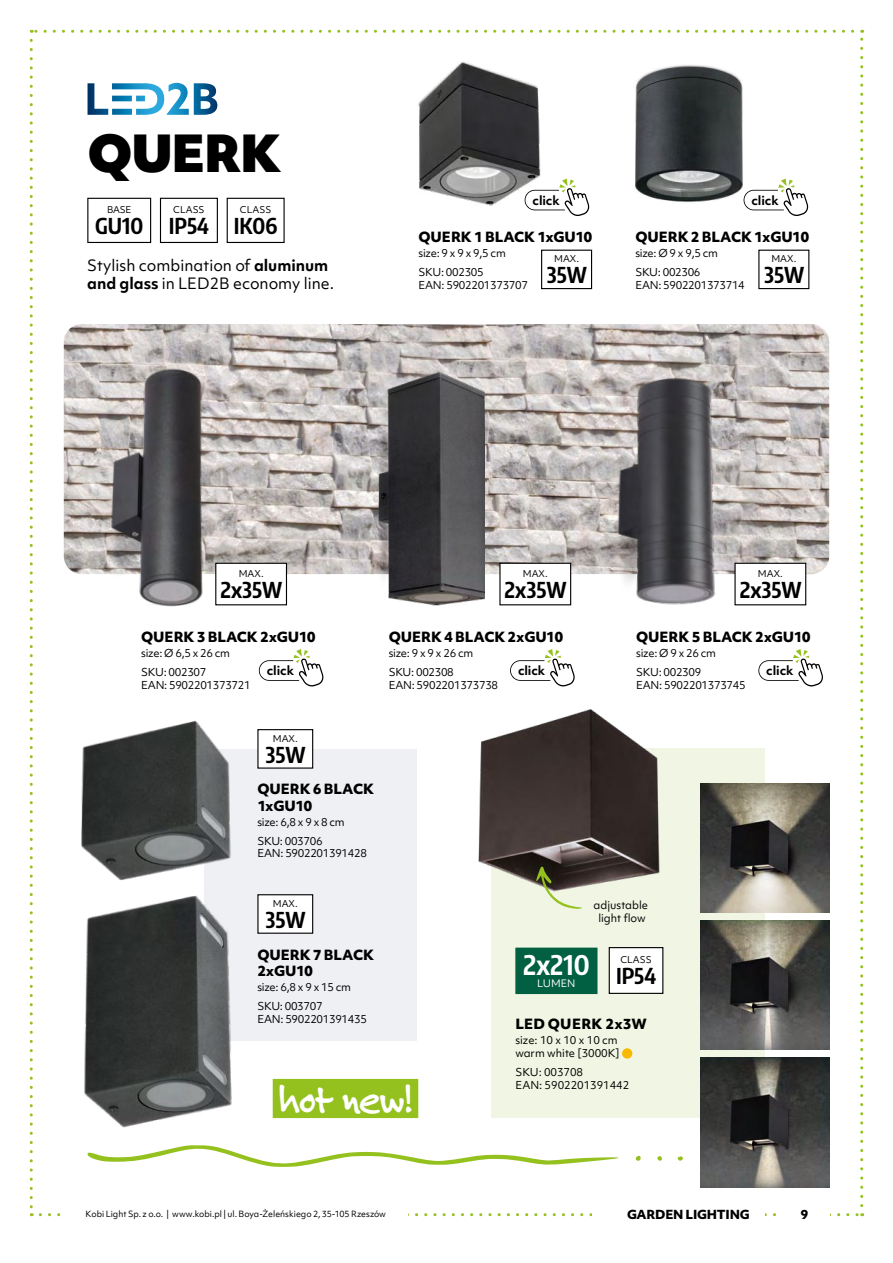
<style>
.page{position:relative;width:893px;height:1263px;background:#fff}
.page>*{position:absolute;margin:0;border:0;box-sizing:border-box;transform-origin:0 0}
.t1{font:900 48.9px "Objektiv Mk 1";letter-spacing:-.025em;color:#000}
.t2{font:700 42px "Felt Tip Roman";letter-spacing:-.045em;color:#fff}
.t3{font:700 27.15px "Encode Sans Compressed";color:#fff}
.t4{font:700 21.9px "Encode Sans Compressed";color:#000}
.t5{font:15px/18px "Objektiv Mk 1";color:#000}
.t6{font:800 13.5px/16.2px "Objektiv Mk 1";letter-spacing:-.01em;color:#000}
.t7{font:800 13.5px "Objektiv Mk 1";letter-spacing:.015em;color:#000}
.t8{font:700 12px "Objektiv Mk 1";color:#000}
.t9{font:800 12px "Objektiv Mk 1";letter-spacing:-.02em;color:#000}
.t10{font:10.5px/19.2px "Objektiv Mk 1";letter-spacing:-.025em;color:#000}
.t11{font:10.5px/12.8px "Objektiv Mk 1";color:#000}
.t12{font:9.75px "Objektiv Mk 1";color:#fff}
.t13{font:9px "Objektiv Mk 1";color:#000}
.t14{font:8.25px "Objektiv Mk 1";color:#000}
.s1{font-weight:700}
</style>
<div class="page">
<svg style="left:30px;top:40px;width:3px;height:1176px"></svg>
<svg style="left:40px;top:1213px;width:823px;height:3px"></svg>
<svg style="left:860px;top:30px;width:3px;height:1176px"></svg>
<svg style="left:31px;top:30px;width:822px;height:3px"></svg>
<div style="left:777px;top:1194px;width:53px;height:44px;background:#fff"></div>
<div style="left:593px;top:1194px;width:172px;height:44px;background:#fff"></div>
<div style="left:65px;top:1194px;width:343px;height:44px;background:#fff"></div>
<img style="left:418px;top:61px;width:149px;height:145px">
<img style="left:635px;top:65px;width:151px;height:138px">
<img style="left:64px;top:324px;width:765px;height:250px">
<div style="left:87px;top:198px;width:64px;height:45px;border:1px solid #000"></div>
<div style="left:160px;top:198px;width:58px;height:45px;border:1px solid #000"></div>
<div style="left:227px;top:198px;width:58px;height:45px;border:1px solid #000"></div>
<div style="left:541px;top:250px;width:51px;height:39px;border:1px solid #000"></div>
<div style="left:758px;top:250px;width:51px;height:39px;border:1px solid #000"></div>
<div style="left:216px;top:563px;width:70px;height:42px;background:#fff"></div>
<div style="left:215px;top:563px;width:72px;height:42px;border:1px solid #000"></div>
<div style="left:500px;top:563px;width:71px;height:42px;background:#fff"></div>
<div style="left:499px;top:563px;width:72px;height:42px;border:1px solid #000"></div>
<div style="left:735px;top:563px;width:71px;height:42px;background:#fff"></div>
<div style="left:734px;top:563px;width:72px;height:42px;border:1px solid #000"></div>
<svg style="left:87px;top:1145px;width:532px;height:22px"></svg>
<svg style="left:88px;top:83px;width:129px;height:32px"></svg>
<div style="left:204px;top:749px;width:213px;height:291px;background:#eff0f4"></div>
<div style="left:492px;top:749px;width:273px;height:369px;background:#f1f5e3"></div>
<img style="left:478px;top:709px;width:198px;height:209px">
<div style="left:515px;top:948px;width:82px;height:46px;background:#006041"></div>
<div style="left:609px;top:948px;width:54px;height:45px;background:#fff"></div>
<div style="left:609px;top:947px;width:54px;height:47px;border:1px solid #000"></div>
<div style="left:622px;top:1048px;width:10px;height:10px;background:#f9b900;border-radius:50%"></div>
<img style="left:700px;top:783px;width:130px;height:130px">
<img style="left:700px;top:920px;width:130px;height:130px">
<img style="left:700px;top:1057px;width:130px;height:130px">
<svg style="left:536px;top:866px;width:48px;height:43px"></svg>
<svg style="left:635px;top:1155px;width:6px;height:6px"></svg>
<svg style="left:657px;top:1156px;width:5px;height:5px"></svg>
<svg style="left:677px;top:1156px;width:6px;height:5px"></svg>
<img style="left:84px;top:895px;width:157px;height:233px">
<img style="left:81px;top:720px;width:150px;height:161px">
<img style="left:94px;top:348px;width:134px;height:259px">
<img style="left:373px;top:359px;width:111px;height:247px">
<img style="left:600px;top:352px;width:137px;height:254px">
<div style="left:258px;top:895px;width:55px;height:38px;background:#fff"></div>
<div style="left:257px;top:894px;width:56px;height:40px;border:1px solid #000"></div>
<div style="left:258px;top:730px;width:55px;height:38px;background:#fff"></div>
<div style="left:257px;top:729px;width:56px;height:40px;border:1px solid #000"></div>
<div style="left:273px;top:1079px;width:145px;height:39px;background:#94c11e"></div>
<svg style="left:259px;top:649px;width:64px;height:37px"></svg>
<svg style="left:510px;top:649px;width:65px;height:37px"></svg>
<svg style="left:758px;top:649px;width:65px;height:37px"></svg>
<svg style="left:525px;top:179px;width:64px;height:37px"></svg>
<svg style="left:744px;top:179px;width:64px;height:37px"></svg>
<h1 class="t1" style="left:88px;top:118px;width:195px">QUERK</h1>
<p class="t13" style="left:107px;top:204px;width:26px">BASE</p>
<h3 class="t4" style="left:95px;top:212px;width:50px">GU10</h3>
<p class="t13" style="left:173px;top:204px;width:33px">CLASS</p>
<h3 class="t4" style="left:169px;top:212px;width:42px">IP54</h3>
<p class="t13" style="left:240px;top:204px;width:33px">CLASS</p>
<h3 class="t4" style="left:234px;top:212px;width:45px">IK06</h3>
<h3 class="t5" style="left:87px;top:256px;width:248px">Stylish combination of <span class="s1">aluminum and glass</span> in LED2B economy line.</h3>
<p class="t8" style="left:532px;top:192px;width:29px">click</p>
<p class="t8" style="left:751px;top:192px;width:29px">click</p>
<p class="t6" style="left:418px;top:228px;width:175px">QUERK 1 BLACK 1xGU10</p>
<p class="t10" style="left:418px;top:243px;width:89px">size: 9 x 9 x 9,5 cm<br>SKU: 002305</p>
<p class="t10" style="left:418px;top:275px;width:111px">EAN: 5902201373707</p>
<p class="t13" style="left:554px;top:253px;width:26px">MAX.</p>
<h3 class="t4" style="left:547px;top:261px;width:42px">35W</h3>
<p class="t6" style="left:635px;top:228px;width:175px">QUERK 2 BLACK 1xGU10</p>
<p class="t10" style="left:635px;top:243px;width:84px">size: Ø 9 x 9,5 cm<br>SKU: 002306</p>
<p class="t10" style="left:635px;top:275px;width:111px">EAN: 5902201373714</p>
<p class="t13" style="left:771px;top:253px;width:26px">MAX.</p>
<h3 class="t4" style="left:764px;top:261px;width:42px">35W</h3>
<p class="t13" style="left:239px;top:567px;width:26px">MAX.</p>
<h3 class="t4" style="left:220px;top:575px;width:63px">2x35W</h3>
<p class="t13" style="left:523px;top:567px;width:26px">MAX.</p>
<h3 class="t4" style="left:505px;top:575px;width:63px">2x35W</h3>
<p class="t13" style="left:758px;top:567px;width:26px">MAX.</p>
<h3 class="t4" style="left:740px;top:575px;width:63px">2x35W</h3>
<p class="t6" style="left:141px;top:629px;width:176px">QUERK 3 BLACK 2xGU10</p>
<p class="t10" style="left:141px;top:644px;width:91px">size: Ø 6,5 x 26 cm<br>SKU: 002307</p>
<p class="t10" style="left:141px;top:675px;width:111px">EAN: 5902201373721</p>
<p class="t6" style="left:389px;top:629px;width:176px">QUERK 4 BLACK 2xGU10</p>
<p class="t10" style="left:389px;top:644px;width:86px">size: 9 x 9 x 26 cm<br>SKU: 002308</p>
<p class="t10" style="left:389px;top:675px;width:111px">EAN: 5902201373738</p>
<p class="t6" style="left:636px;top:629px;width:176px">QUERK 5 BLACK 2xGU10</p>
<p class="t10" style="left:636px;top:644px;width:81px">size: Ø 9 x 26 cm<br>SKU: 002309</p>
<p class="t10" style="left:636px;top:675px;width:111px">EAN: 5902201373745</p>
<p class="t8" style="left:267px;top:662px;width:29px">click</p>
<p class="t8" style="left:518px;top:662px;width:29px">click</p>
<p class="t8" style="left:766px;top:662px;width:29px">click</p>
<p class="t13" style="left:273px;top:732px;width:26px">MAX.</p>
<h3 class="t4" style="left:266px;top:740px;width:42px">35W</h3>
<p class="t6" style="left:257px;top:781px;width:118px">QUERK 6 BLACK<br>1xGU10</p>
<p class="t10" style="left:257px;top:812px;width:89px">size: 6,8 x 9 x 8 cm<br>SKU: 003706</p>
<p class="t10" style="left:257px;top:844px;width:111px">EAN: 5902201391428</p>
<p class="t13" style="left:273px;top:897px;width:26px">MAX.</p>
<h3 class="t4" style="left:266px;top:905px;width:42px">35W</h3>
<p class="t6" style="left:257px;top:946px;width:118px">QUERK 7 BLACK<br>2xGU10</p>
<p class="t10" style="left:257px;top:977px;width:95px">size: 6,8 x 9 x 15 cm<br>SKU: 003707</p>
<p class="t10" style="left:257px;top:1009px;width:111px">EAN: 5902201391435</p>
<h2 class="t2" style="left:278px;top:1071px;width:136px">hot new!</h2>
<p class="t11" style="left:593px;top:899px;width:56px;text-align:center">adjustable light flow</p>
<h3 class="t3" style="left:523px;top:947px;width:68px">2x210</h3>
<p class="t12" style="left:537px;top:977px;width:40px">LUMEN</p>
<p class="t13" style="left:620px;top:954px;width:33px">CLASS</p>
<h3 class="t4" style="left:616px;top:962px;width:42px">IP54</h3>
<p class="t7" style="left:515px;top:1015px;width:133px">LED QUERK 2x3W</p>
<p class="t11" style="left:515px;top:1034px;width:106px">size: 10 x 10 x 10 cm warm white [3000K]</p>
<p class="t11" style="left:515px;top:1066px;width:115px">SKU: 003708<br>EAN: 5902201391442</p>
<p class="t14" style="left:86px;top:1208px;width:302px">Kobi Light Sp. z o.o. | www.kobi.pl | ul. Boya-Żeleńskiego 2, 35-105 Rzeszów</p>
<p class="t9" style="left:627px;top:1206px;width:124px">GARDEN LIGHTING</p>
<p class="t9" style="left:801px;top:1206px;width:9px">9</p>
</div>
